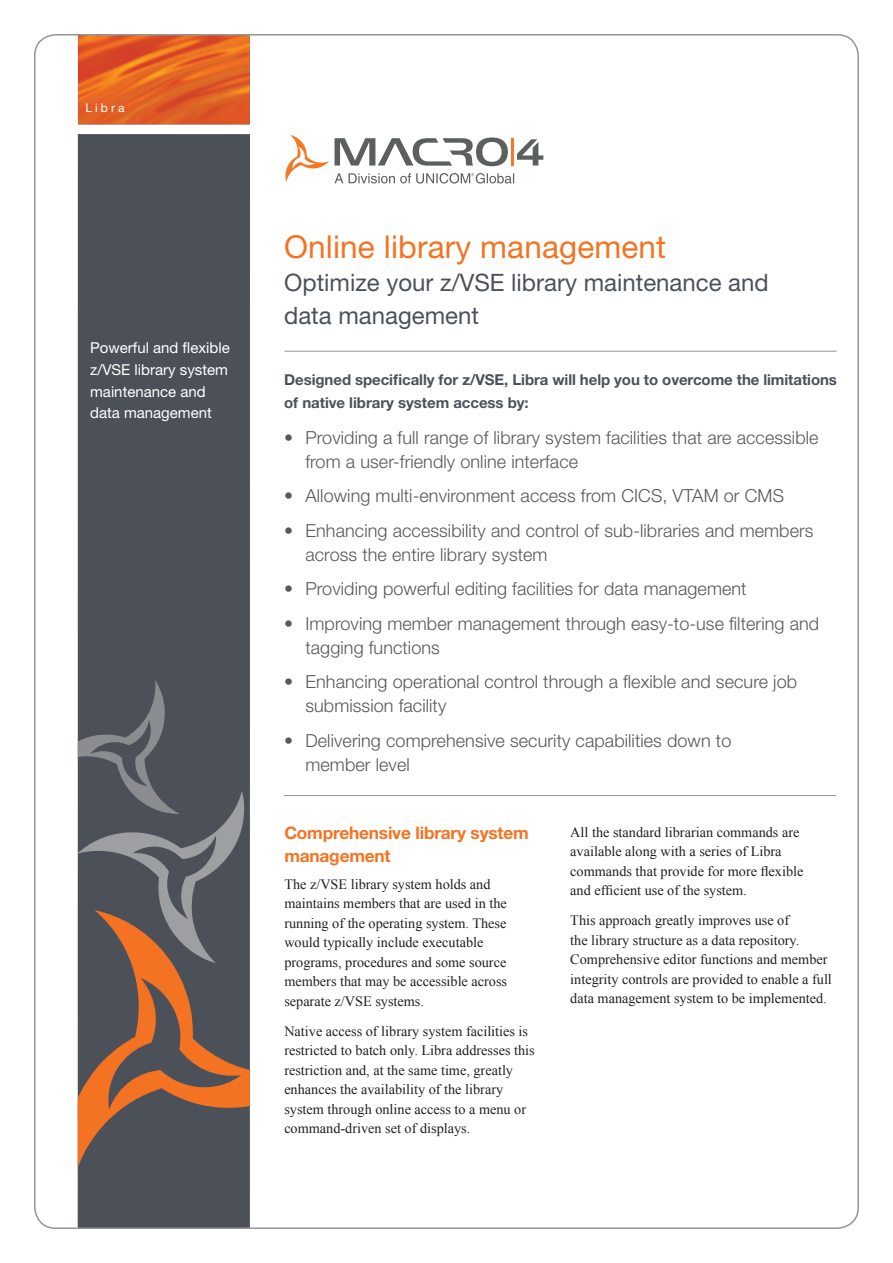
<style>
.page{position:relative;width:893px;height:1263px;background:#fff}
.page>*{position:absolute;margin:0;border:0;box-sizing:border-box;transform-origin:0 0}
.t1{font:31.5px "Helvetica Neue LT Std";letter-spacing:.005em;color:#f47321}
.t2{font:24px/33px "Helvetica Neue LT Std";color:#4c5159}
.t3{font:300 18px "Helvetica Neue LT Std";letter-spacing:.005em;color:#57585a}
.t4{font:700 17.25px/22.5px "Helvetica Neue LT Std";letter-spacing:-.01em;color:#f47321}
.t5{font:700 15px/22.5px "Helvetica Neue LT Std";letter-spacing:-.005em;color:#4c5159}
.side_text{font:15px/21.8px "Helvetica Neue LT Std";color:#fff}
.t6{font:14.25px/19.5px "Times New Roman";color:#231f20}
.t7{font:12px "Helvetica Neue LT Std";letter-spacing:.25em;color:#fff}
</style>
<div class="page">
<div style="left:78px;top:134px;width:172px;height:1094px;background:#4c5159"></div>
<svg style="left:78px;top:910px;width:172px;height:279px"></svg>
<svg style="left:108px;top:978px;width:133px;height:132px"></svg>
<svg style="left:78px;top:680px;width:167px;height:283px"></svg>
<svg style="left:285px;top:135px;width:44px;height:47px"></svg>
<svg style="left:517px;top:139px;width:26px;height:27px"></svg>
<svg style="left:335px;top:137px;width:173px;height:29px"></svg>
<hr style="left:511px;top:138px;width:3px;height:28px;background:#f47825">
<svg style="left:335px;top:173px;width:8px;height:10px"></svg>
<svg style="left:349px;top:173px;width:165px;height:11px"></svg>
<img style="left:78px;top:37px;width:172px;height:87px">
<hr style="left:285px;top:351px;width:552px;height:1px;background:#939598">
<hr style="left:284px;top:795px;width:552px;height:1px;background:#939598">
<p class="t7" style="left:86px;top:100px;width:40px">Libra</p>
<p class="side_text" style="left:90px;top:337px;width:141px">Powerful and flexible z/VSE library system maintenance and data management</p>
<p class="t1" style="left:284px;top:228px;width:383px">Online library management</p>
<p class="t2" style="left:284px;top:265px;width:486px">Optimize your z/VSE library maintenance and data management</p>
<p class="t5" style="left:284px;top:368px;width:554px">Designed specifically for z/VSE, Libra will help you to overcome the limitations of native library system access by:</p>
<p class="t3" style="left:284px;top:426px;width:536px">• Providing a full range of library system facilities that are accessible</p>
<p class="t3" style="left:305px;top:450px;width:274px">from a user-friendly online interface</p>
<p class="t3" style="left:284px;top:485px;width:501px">• Allowing multi-environment access from CICS, VTAM or CMS</p>
<p class="t3" style="left:284px;top:519px;width:531px">• Enhancing accessibility and control of sub-libraries and members</p>
<p class="t3" style="left:305px;top:543px;width:244px">across the entire library system</p>
<p class="t3" style="left:284px;top:578px;width:464px">• Providing powerful editing facilities for data management</p>
<p class="t3" style="left:284px;top:612px;width:536px">• Improving member management through easy-to-use filtering and</p>
<p class="t3" style="left:305px;top:636px;width:136px">tagging functions</p>
<p class="t3" style="left:284px;top:671px;width:514px">• Enhancing operational control through a flexible and secure job</p>
<p class="t3" style="left:305px;top:695px;width:142px">submission facility</p>
<p class="t3" style="left:284px;top:729px;width:449px">• Delivering comprehensive security capabilities down to</p>
<p class="t3" style="left:305px;top:753px;width:106px">member level</p>
<p class="t4" style="left:284px;top:821px;width:246px">Comprehensive library system management</p>
<p class="t6" style="left:284px;top:874px;width:224px">The z/VSE library system holds and maintains members that are used in the running of the operating system. These</p>
<p class="t6" style="left:284px;top:932px;width:224px">would typically include executable programs, procedures and some source members that may be accessible across separate z/VSE systems.</p>
<p class="t6" style="left:284px;top:1021px;width:252px">Native access of library system facilities is restricted to batch only. Libra addresses this restriction and, at the same time, greatly enhances the availability of the library system through online access to a menu or command-driven set of displays.</p>
<p class="t6" style="left:570px;top:822px;width:231px">All the standard librarian commands are available along with a series of Libra</p>
<p class="t6" style="left:570px;top:861px;width:235px">commands that provide for more flexible and efficient use of the system.</p>
<p class="t6" style="left:570px;top:910px;width:263px">This approach greatly improves use of<br>the library structure as a data repository.<br>Comprehensive editor functions and member integrity controls are provided to enable a full data management system to be implemented.</p>
</div>
